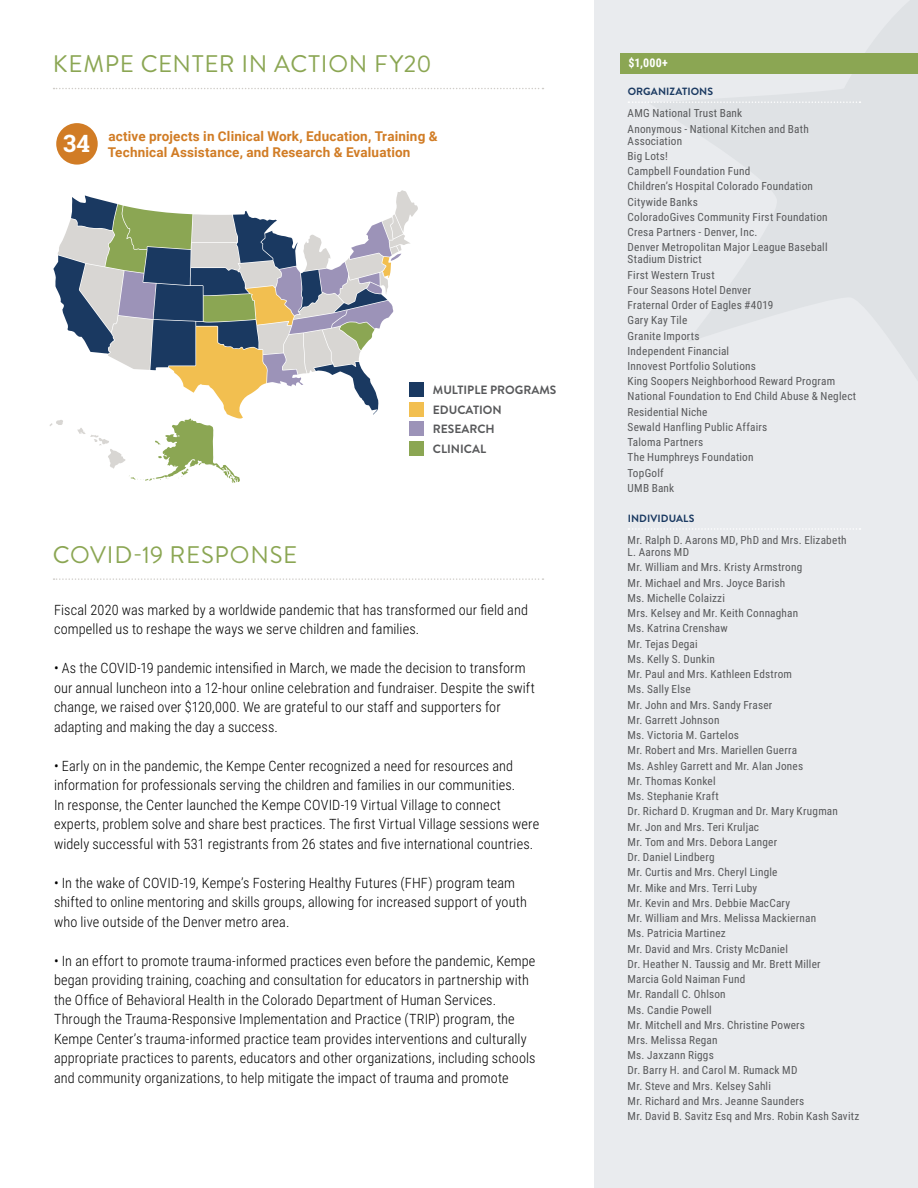
<style>
.page{position:relative;width:918px;height:1188px;background:#fff}
.page>*{position:absolute;margin:0;border:0;box-sizing:border-box;transform-origin:0 0}
.t1{font:700 24.15px "Roboto Slab";color:#fff}
.t2{font:24px "Brandon Grotesque";letter-spacing:.03em;color:#8ba653}
.t3{font:300 14.25px/19.5px "Roboto Condensed";letter-spacing:.01em;color:#000}
.t4{font:700 13.5px/16.2px "Roboto";letter-spacing:.015em;color:#d17c25}
.t5{font:700 12px/19.5px "Brandon Grotesque";color:#58595b}
.t6{font:700 12px "Roboto Condensed";color:#fff}
.t7{font:11.25px/15.3px "Roboto Condensed";letter-spacing:.02em;color:#58595b}
.t8{font:700 10.5px "Brandon Grotesque";letter-spacing:.01em;color:#1a3961}
</style>
<div class="page">
<div style="left:594px;top:0;width:324px;height:1188px;background:#e9ebee"></div>
<svg style="left:54px;top:88px;width:489px;height:1px"></svg>
<svg style="left:54px;top:578px;width:489px;height:2px"></svg>
<div style="left:56px;top:123px;width:42px;height:42px;background:#d17c25;border-radius:50%"></div>
<div style="left:409px;top:382px;width:15px;height:15px;background:#1a3961"></div>
<div style="left:409px;top:402px;width:15px;height:15px;background:#f2bf50"></div>
<div style="left:409px;top:421px;width:15px;height:15px;background:#9c93b8"></div>
<div style="left:409px;top:441px;width:15px;height:14px;background:#8ba653"></div>
<svg style="left:50px;top:190px;width:368px;height:293px"></svg>
<div style="left:621px;top:53px;width:297px;height:21px;background:#8ba653"></div>
<svg style="left:628px;top:101px;width:233px;height:2px"></svg>
<svg style="left:628px;top:528px;width:233px;height:2px"></svg>
<h2 class="t2" style="left:53px;top:47px;width:380px">KEMPE CENTER IN ACTION FY20</h2>
<h1 class="t1" style="left:63px;top:127px;width:28px">34</h1>
<p class="t4" style="left:108px;top:127px;width:331px">active projects in Clinical Work, Education, Training &amp;<br>Technical Assistance, and Research &amp; Evaluation</p>
<p class="t5" style="left:433px;top:380px;width:125px">MULTIPLE PROGRAMS<br>EDUCATION<br>RESEARCH<br>CLINICAL</p>
<h2 class="t2" style="left:53px;top:538px;width:246px">COVID-19 RESPONSE</h2>
<p class="t3" style="left:54px;top:599px;width:476px">Fiscal 2020 was marked by a worldwide pandemic that has transformed our field and compelled us to reshape the ways we serve children and families.</p>
<p class="t3" style="left:54px;top:658px;width:482px">• As the COVID-19 pandemic intensified in March, we made the decision to transform our annual luncheon into a 12-hour online celebration and fundraiser. Despite the swift change, we raised over $120,000. We are grateful to our staff and supporters for adapting and making the day a success.</p>
<p class="t3" style="left:54px;top:755px;width:487px">• Early on in the pandemic, the Kempe Center recognized a need for resources and information for professionals serving the children and families in our communities.<br>In response, the Center launched the Kempe COVID-19 Virtual Village to connect experts, problem solve and share best practices. The first Virtual Village sessions were widely successful with 531 registrants from 26 states and five international countries.</p>
<p class="t3" style="left:54px;top:872px;width:474px">• In the wake of COVID-19, Kempe’s Fostering Healthy Futures (FHF) program team shifted to online mentoring and skills groups, allowing for increased support of youth who live outside of the Denver metro area.</p>
<p class="t3" style="left:54px;top:950px;width:483px">• In an effort to promote trauma-informed practices even before the pandemic, Kempe began providing training, coaching and consultation for educators in partnership with the Office of Behavioral Health in the Colorado Department of Human Services.<br>Through the Trauma-Responsive Implementation and Practice (TRIP) program, the Kempe Center’s trauma-informed practice team provides interventions and culturally appropriate practices to parents, educators and other organizations, including schools and community organizations, to help mitigate the impact of trauma and promote</p>
<p class="t6" style="left:628px;top:55px;width:41px">$1,000+</p>
<p class="t8" style="left:628px;top:84px;width:87px">ORGANIZATIONS</p>
<p class="t7" style="left:628px;top:105px;width:183px">AMG National Trust Bank<br>Anonymous - National Kitchen and Bath</p>
<p class="t7" style="left:628px;top:133px;width:202px">Association<br>Big Lots!<br>Campbell Foundation Fund<br>Children’s Hospital Colorado Foundation<br>Citywide Banks<br>ColoradoGives Community First Foundation<br>Cresa Partners - Denver, Inc.<br>Denver Metropolitan Major League Baseball</p>
<p class="t7" style="left:628px;top:251px;width:230px">Stadium District<br>First Western Trust<br>Four Seasons Hotel Denver<br>Fraternal Order of Eagles #4019<br>Gary Kay Tile<br>Granite Imports<br>Independent Financial<br>Innovest Portfolio Solutions<br>King Soopers Neighborhood Reward Program<br>National Foundation to End Child Abuse &amp; Neglect<br>Residential Niche<br>Sewald Hanfling Public Affairs<br>Taloma Partners<br>The Humphreys Foundation<br>TopGolf<br>UMB Bank</p>
<p class="t8" style="left:628px;top:511px;width:68px">INDIVIDUALS</p>
<p class="t7" style="left:628px;top:534px;width:221px;line-height:12px">Mr. Ralph D. Aarons MD, PhD and Mrs. Elizabeth<br>L. Aarons MD</p>
<p class="t7" style="left:628px;top:559px;width:233px">Mr. William and Mrs. Kristy Armstrong<br>Mr. Michael and Mrs. Joyce Barish<br>Ms. Michelle Colaizzi<br>Mrs. Kelsey and Mr. Keith Connaghan<br>Ms. Katrina Crenshaw<br>Mr. Tejas Degai<br>Ms. Kelly S. Dunkin<br>Mr. Paul and Mrs. Kathleen Edstrom<br>Ms. Sally Else<br>Mr. John and Mrs. Sandy Fraser<br>Mr. Garrett Johnson<br>Ms. Victoria M. Gartelos<br>Mr. Robert and Mrs. Mariellen Guerra<br>Ms. Ashley Garrett and Mr. Alan Jones<br>Mr. Thomas Konkel<br>Ms. Stephanie Kraft<br>Dr. Richard D. Krugman and Dr. Mary Krugman<br>Mr. Jon and Mrs. Teri Kruljac<br>Mr. Tom and Mrs. Debora Langer<br>Dr. Daniel Lindberg<br>Mr. Curtis and Mrs. Cheryl Lingle<br>Mr. Mike and Mrs. Terri Luby<br>Mr. Kevin and Mrs. Debbie MacCary<br>Mr. William and Mrs. Melissa Mackiernan<br>Ms. Patricia Martinez<br>Mr. David and Mrs. Cristy McDaniel<br>Dr. Heather N. Taussig and Mr. Brett Miller<br>Marcia Gold Naiman Fund<br>Mr. Randall C. Ohlson<br>Ms. Candie Powell<br>Mr. Mitchell and Mrs. Christine Powers<br>Mrs. Melissa Regan<br>Ms. Jaxzann Riggs<br>Dr. Barry H. and Carol M. Rumack MD<br>Mr. Steve and Mrs. Kelsey Sahli<br>Mr. Richard and Mrs. Jeanne Saunders<br>Mr. David B. Savitz Esq and Mrs. Robin Kash Savitz</p>
</div>
